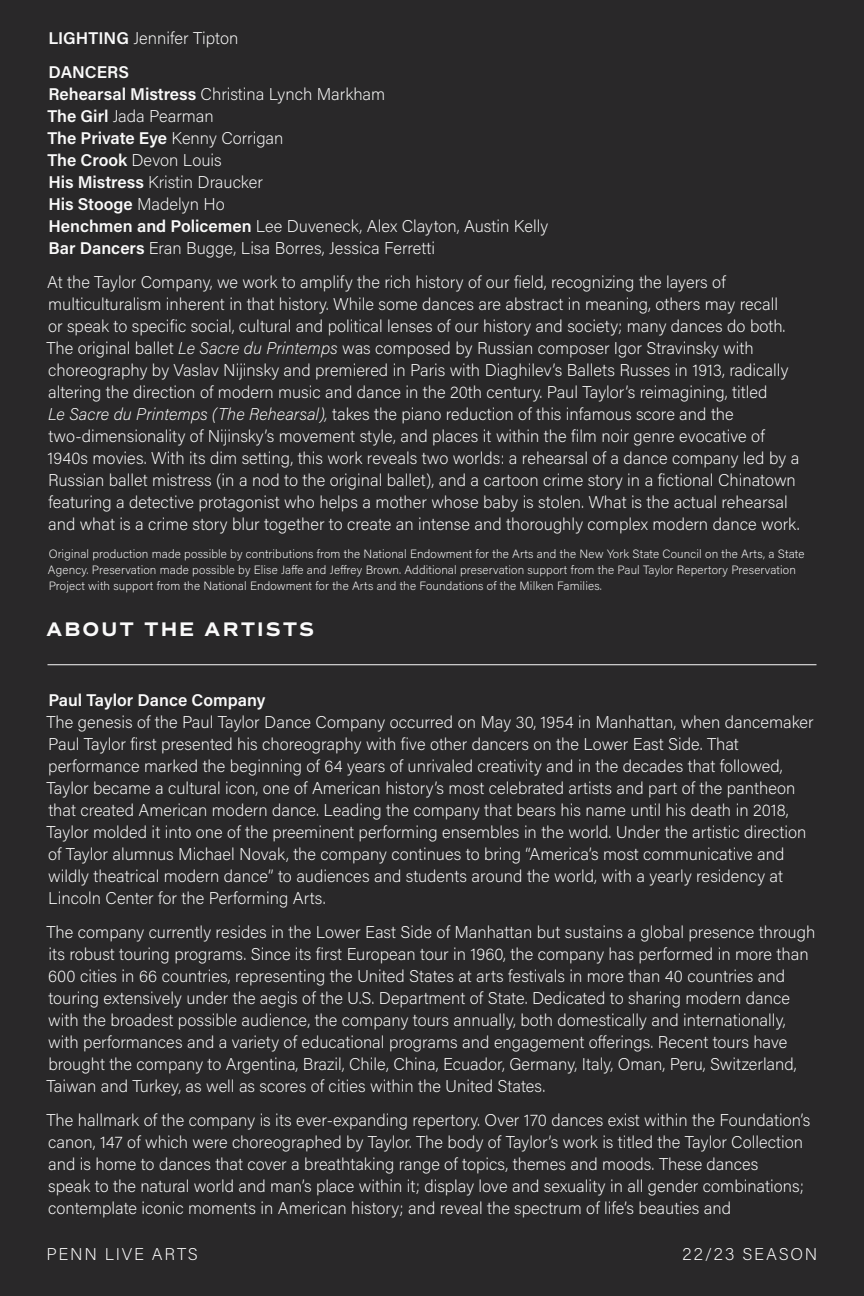
<style>
.page{position:relative;width:864px;height:1296px;background:#292829}
.page>*{position:absolute;margin:0;border:0;box-sizing:border-box;transform-origin:0 0}
.t1{font:700 20px "Commuters Sans";letter-spacing:.1em;color:#fafafa}
.t2{font:200 17px/22px "Acumin Pro";color:#fafafa}
.t3{font:600 17px/34px "Acumin Pro";color:#fafafa}
.t4{font:200 17px "Acumin Pro";letter-spacing:.1em;color:#fcfcfc}
.t5{font:200 12px/16px "Acumin Pro";letter-spacing:.01em;color:#fafafa}
.s1{font-weight:200}
.s2{font-weight:600}
.s3{font-style:italic}
</style>
<div class="page">
<hr style="left:48px;top:664px;width:768px;height:1px;background:#fafafa">
<p class="t3" style="left:48px;top:21px;width:191px">LIGHTING <span class="s1">Jennifer Tipton<br></span>DANCERS</p>
<p class="t2" style="left:47px;top:83px;width:502px"><span class="s2">Rehearsal Mistress</span> Christina Lynch Markham<br><span class="s2">The Girl</span> Jada Pearman<br><span class="s2">The Private Eye</span> Kenny Corrigan<br><span class="s2">The Crook</span> Devon Louis<br><span class="s2">His Mistress</span> Kristin Draucker<br><span class="s2">His Stooge</span> Madelyn Ho<br><span class="s2">Henchmen and Policemen</span> Lee Duveneck, Alex Clayton, Austin Kelly <span class="s2">Bar Dancers</span> Eran Bugge, Lisa Borres, Jessica Ferretti</p>
<p class="t2" style="left:47px;top:271px;width:755px">At the Taylor Company, we work to amplify the rich history of our field, recognizing the layers of multiculturalism inherent in that history. While some dances are abstract in meaning, others may recall<br>or speak to specific social, cultural and political lenses of our history and society; many dances do both.<br>The original ballet <span class="s3">Le Sacre du Printemps</span> was composed by Russian composer Igor Stravinsky with choreography by Vaslav Nijinsky and premiered in Paris with Diaghilev’s Ballets Russes in 1913, radically altering the direction of modern music and dance in the 20th century. Paul Taylor’s reimagining, titled<br><span class="s3">Le Sacre du Printemps (The Rehearsal),</span> takes the piano reduction of this infamous score and the two-dimensionality of Nijinsky’s movement style, and places it within the film noir genre evocative of 1940s movies. With its dim setting, this work reveals two worlds: a rehearsal of a dance company led by a Russian ballet mistress (in a nod to the original ballet), and a cartoon crime story in a fictional Chinatown featuring a detective protagonist who helps a mother whose baby is stolen. What is the actual rehearsal and what is a crime story blur together to create an intense and thoroughly complex modern dance work.</p>
<p class="t5" style="left:48px;top:546px;width:758px">Original production made possible by contributions from the National Endowment for the Arts and the New York State Council on the Arts, a State<br>Agency. Preservation made possible by Elise Jaffe and Jeffrey Brown. Additional preservation support from the Paul Taylor Repertory Preservation<br>Project with support from the National Endowment for the Arts and the Foundations of the Milken Families.</p>
<p class="t1" style="left:46px;top:617px;width:270px">ABOUT THE ARTISTS</p>
<p class="t3" style="left:48px;top:683px;width:219px">Paul Taylor Dance Company</p>
<p class="t2" style="left:47px;top:711px;width:769px">The genesis of the Paul Taylor Dance Company occurred on May 30, 1954 in Manhattan, when dancemaker Paul Taylor first presented his choreography with five other dancers on the Lower East Side. That performance marked the beginning of 64 years of unrivaled creativity and in the decades that followed, Taylor became a cultural icon, one of American history’s most celebrated artists and part of the pantheon that created American modern dance. Leading the company that bears his name until his death in 2018, Taylor molded it into one of the preeminent performing ensembles in the world. Under the artistic direction of Taylor alumnus Michael Novak, the company continues to bring “America’s most communicative and wildly theatrical modern dance” to audiences and students around the world, with a yearly residency at Lincoln Center for the Performing Arts.</p>
<p class="t2" style="left:47px;top:921px;width:770px">The company currently resides in the Lower East Side of Manhattan but sustains a global presence through its robust touring programs. Since its first European tour in 1960, the company has performed in more than 600 cities in 66 countries, representing the United States at arts festivals in more than 40 countries and touring extensively under the aegis of the U.S. Department of State. Dedicated to sharing modern dance with the broadest possible audience, the company tours annually, both domestically and internationally, with performances and a variety of educational programs and engagement offerings. Recent tours have brought the company to Argentina, Brazil, Chile, China, Ecuador, Germany, Italy, Oman, Peru, Switzerland, Taiwan and Turkey, as well as scores of cities within the United States.</p>
<p class="t2" style="left:47px;top:1109px;width:765px">The hallmark of the company is its ever-expanding repertory. Over 170 dances exist within the Foundation’s canon, 147 of which were choreographed by Taylor. The body of Taylor’s work is titled the Taylor Collection and is home to dances that cover a breathtaking range of topics, themes and moods. These dances<br>speak to the natural world and man’s place within it; display love and sexuality in all gender combinations; contemplate iconic moments in American history; and reveal the spectrum of life’s beauties and</p>
<p class="t4" style="left:47px;top:1242px;width:153px">PENN LIVE ARTS</p>
<p class="t4" style="left:683px;top:1242px;width:136px">22/23 SEASON</p>
</div>
